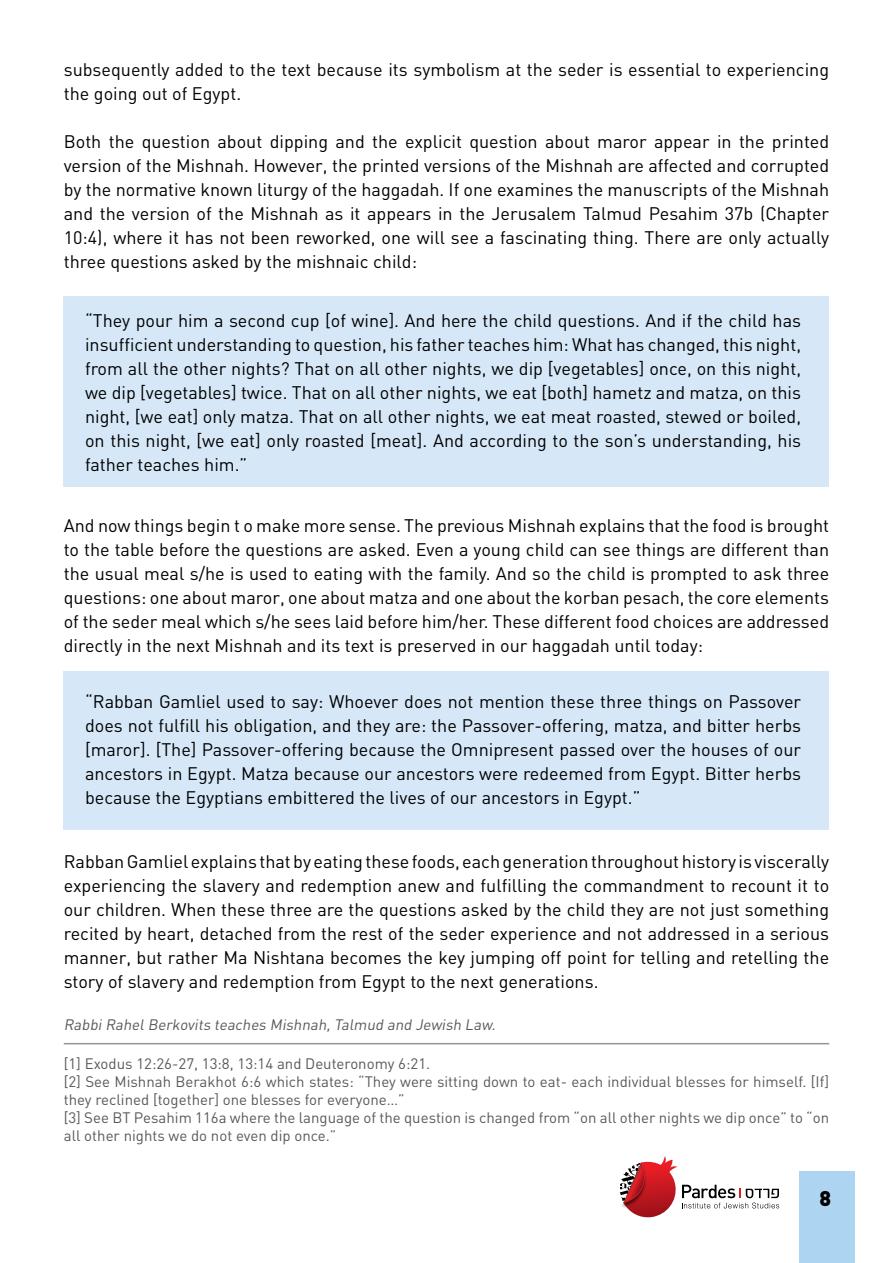
<style>
.page{position:relative;width:893px;height:1263px;background:#fff}
.page>*{position:absolute;margin:0;border:0;box-sizing:border-box;transform-origin:0 0}
.t1{font:900 21px "DIN";color:#000}
.t2{font:18px/24px "DIN";color:#000;text-align:justify}
.t3{font:15px/18px "DIN";color:#58595b}
.t4{font:italic 15px "DIN";color:#58595b}
</style>
<div class="page">
<svg style="left:620px;top:1156px;width:159px;height:62px"></svg>
<div style="left:799px;top:1172px;width:56px;height:91px;background:#add4f0"></div>
<div style="left:64px;top:297px;width:765px;height:190px;background:#d6e8f7"></div>
<hr style="left:64px;top:1043px;width:765px;height:1px;background:#939598">
<div style="left:64px;top:671px;width:765px;height:158px;background:#d6e8f7"></div>
<p class="t2" style="left:64px;top:57px;width:767px">subsequently added to the text because its symbolism at the seder is essential to experiencing the going out of Egypt.</p>
<p class="t2" style="left:64px;top:129px;width:767px">Both the question about dipping and the explicit question about maror appear in the printed version of the Mishnah. However, the printed versions of the Mishnah are affected and corrupted by the normative known liturgy of the haggadah If. one examines the manuscripts of the Mishnah and the version of the Mishnah as it appears in the Jerusalem Talmud Pesahim 37b (Chapter 10:4 ,) where it has not been reworked, one will see a fascinating thing. There are only actually three questions asked by the mishnaic child:</p>
<p class="t2" style="left:85px;top:308px;width:718px">“They pour him a second cup [of wine .] And here the child questions. And if the child has insufficient understanding to question, his father teaches him: What has changed, this night, from all the other nights? That on all other nights, we dip [vegetables] once, on this night, we dip [vegetables] twice. That on all other nights, we eat [both] hametz and matza, on this night [, we eat] only matza. That on all other nights, we eat meat roasted, stewed or boiled, on this night [, we eat] only roasted [meat .] And according to the son s’ understanding, his father teaches him “.</p>
<p class="t2" style="left:64px;top:513px;width:767px">And now things begin ot make more sense. The previous Mishnah explains that the food is brought to the table before the questions are asked. Even a young child can see things are different than the usual meal /s he is used to eating with the family. And so the child is prompted to ask three questions: one about maror, one about matza and one about the korban pesach, the core elements of the seder meal which /s he sees laid before him/her. These different food choices are addressed directly in the next Mishnah and its text is preserved in our haggadah until today:</p>
<p class="t2" style="left:85px;top:689px;width:718px">“Rabban Gamliel used to say: Whoever does not mention these three things on Passover does not fulfill his obligation, and they are: the Passover-offering, matza, and bitter herbs [maror [.] The] Passover-offering because the Omnipresent passed over the houses of our ancestors in Egypt. Matza because our ancestors were redeemed from Egypt. Bitter herbs because the Egyptians embittered the lives of our ancestors in Egypt “.</p>
<p class="t2" style="left:64px;top:849px;width:767px">RabbanGamlielexplainsthatbyeatingthesefoods,eachgenerationthroughouthistoryisviscerally experiencing the slavery and redemption anew and fulfilling the commandment to recount it to our children. When these three are the questions asked by the child they are not just something recited by heart, detached from the rest of the seder experience and not addressed in a serious manner, but rather Ma Nishtana becomes the key jumping off point for telling and retelling the story of slavery and redemption from Egypt to the next generations.</p>
<p class="t4" style="left:491px;top:1015px;width:8px">.</p>
<p class="t4" style="left:64px;top:1015px;width:267px">Rabbi Rahel Berkovits teaches Mishnah</p>
<p class="t3" style="left:64px;top:1055px;width:767px">1[ ] Exodus 12:26-27, 13:8, 13:14 and Deuteronomy 6:21.<br>2[ ] See Mishnah Berakhot 6:6 which states “: They were sitting down to eat- each individual blesses for himself [. [I f they reclined [together] one blesses for everyone...“<br>3[ ] See BT Pesahim 116a where the language of the question is changed from “on all other nights we dip once” to “on all other nights we do not even dip once “.</p>
<p class="t4" style="left:326px;top:1015px;width:170px">, Talmud and Jewish Law</p>
<p class="t1" style="left:820px;top:1185px;width:13px">8</p>
</div>
